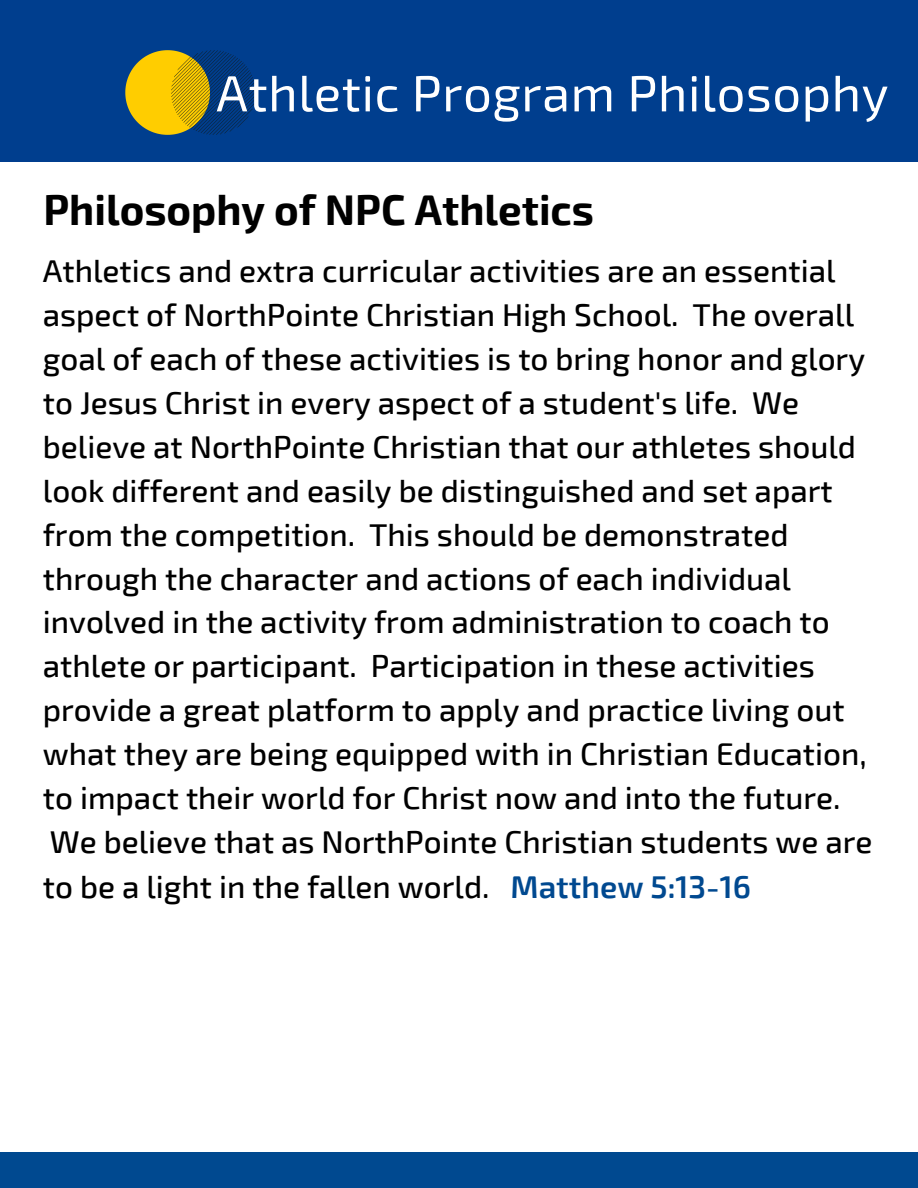
<style>
.page{position:relative;width:918px;height:1188px;background:#fff}
.page>*{position:absolute;margin:0;border:0;box-sizing:border-box;transform-origin:0 0}
.t1{font:50.85px "Exo 2";letter-spacing:.01em;color:#fff}
.t2{font:700 42px "Exo 2";color:#000}
.t3{font:500 31.5px/44px "Exo 2";color:#000}
.s1{font-weight:600;color:#004990}
</style>
<div class="page">
<div style="left:0;top:1153px;width:918px;height:35px;background:#004990"></div>
<div style="left:0;top:0;width:918px;height:162px;background:#003e8e"></div>
<svg style="left:125px;top:50px;width:131px;height:85px"></svg>
<p class="t1" style="left:216px;top:61px;width:674px">Athletic Program Philosophy</p>
<p class="t2" style="left:43px;top:183px;width:552px">Philosophy of NPC Athletics</p>
<p class="t3" style="left:43px;top:248px;width:831px">Athletics and extra curricular activities are an essential aspect of NorthPointe Christian High School. The overall goal of each of these activities is to bring honor and glory to Jesus Christ in every aspect of a student's life. We believe at NorthPointe Christian that our athletes should look different and easily be distinguished and set apart from the competition. This should be demonstrated through the character and actions of each individual involved in the activity from administration to coach to athlete or participant. Participation in these activities provide a great platform to apply and practice living out what they are being equipped with in Christian Education, to impact their world for Christ now and into the future.<br>We believe that as NorthPointe Christian students we are to be a light in the fallen world. <span class="s1">Matthew 5:13-16</span></p>
</div>
